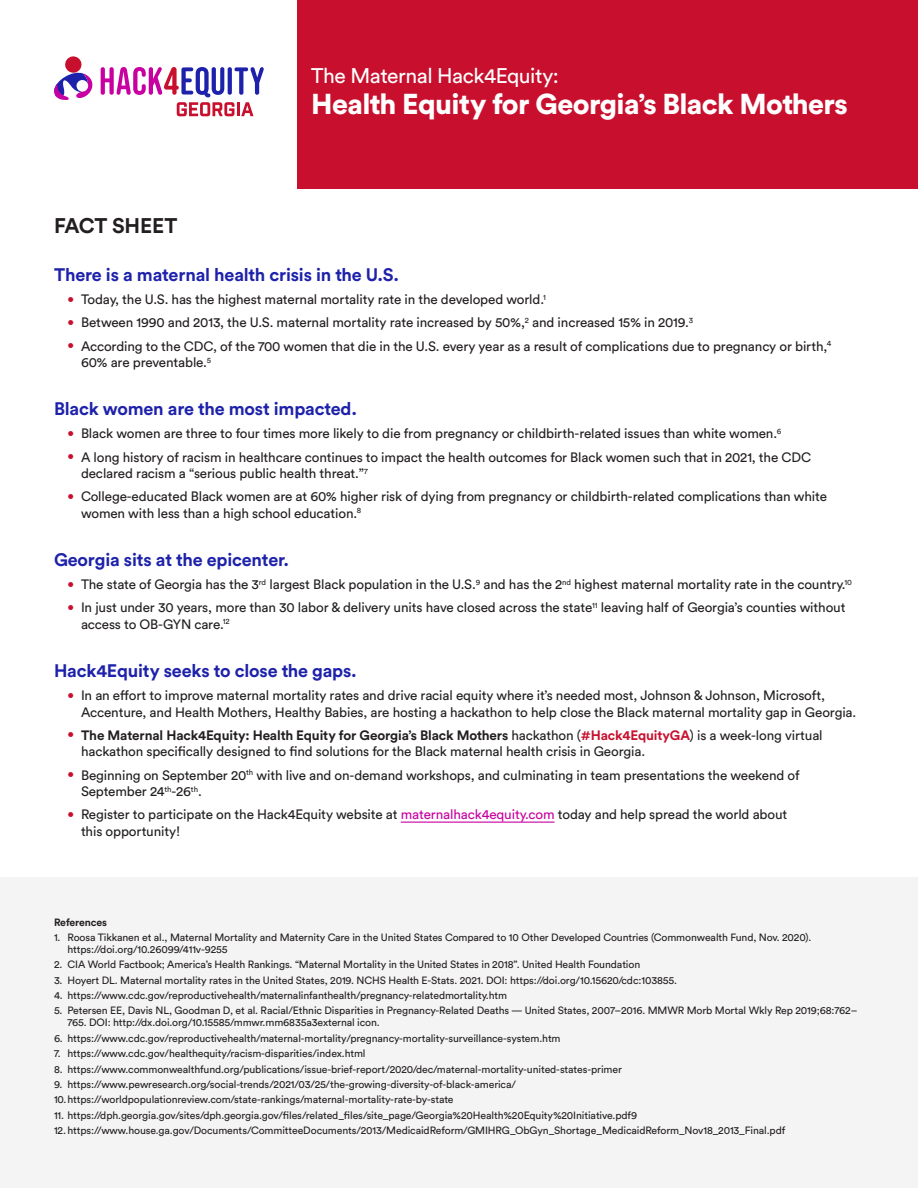
<style>
.page{position:relative;width:918px;height:1188px;background:#fff}
.page>*{position:absolute;margin:0;border:0;box-sizing:border-box;transform-origin:0 0}
.t1{font:900 28.5px "Circular Std";letter-spacing:-.02em;color:#fff}
.t2{font:21px "Circular Std";letter-spacing:-.02em;color:#fff}
.body_text{font:700 21px "Circular Std";letter-spacing:-.01em;color:#231f20}
.section_header{font:700 18px "Circular Std";letter-spacing:-.01em;color:#1e22aa}
.t3{font:13.5px/16.5px "Circular Std";letter-spacing:-.01em;color:#231f20}
.references{font:10.5px/12px "Circular Std";letter-spacing:-.01em;color:#231f20}
.references-2{font:700 10.5px "Circular Std";letter-spacing:-.01em;color:#231f20}
.s1{font-size:12px;color:#c8102e}
.s2{font-weight:700}
.s3{font-weight:700;color:#c8102e}
.s4{color:#c800a1}
</style>
<div class="page">
<hr style="left:401px;top:822px;width:154px;height:1px;background:#c800a1">
<div style="left:297px;top:0;width:621px;height:189px;background:#c8102e"></div>
<div style="left:0;top:878px;width:918px;height:310px;background:#f4f4f4"></div>
<svg style="left:54px;top:56px;width:39px;height:44px"></svg>
<svg style="left:101px;top:67px;width:163px;height:49px"></svg>
<p class="t2" style="left:311px;top:63px;width:249px">The Maternal Hack4Equity:</p>
<p class="t1" style="left:311px;top:86px;width:538px">Health Equity for Georgia’s Black Mothers</p>
<p class="body_text" style="left:54px;top:212px;width:125px">FACT SHEET</p>
<p class="section_header" style="left:54px;top:263px;width:347px">There is a maternal health crisis in the U.S.</p>
<p class="t3" style="left:68px;top:291px;width:480px"><span class="s1">•</span> Today, the U.S. has the highest maternal mortality rate in the developed world.<sup>1</sup></p>
<p class="t3" style="left:68px;top:314px;width:627px"><span class="s1">•</span> Between 1990 and 2013, the U.S. maternal mortality rate increased by 50%,<sup>2</sup> and increased 15% in 2019.<sup>3</sup></p>
<p class="t3" style="left:81px;top:338px;width:752px;text-indent:-14px"><span class="s1">•</span> According to the CDC, of the 700 women that die in the U.S. every year as a result of complications due to pregnancy or birth,<sup>4<br></sup>60% are preventable.<sup>5</sup></p>
<p class="section_header" style="left:54px;top:397px;width:305px">Black women are the most impacted.</p>
<p class="t3" style="left:68px;top:425px;width:715px"><span class="s1">•</span> Black women are three to four times more likely to die from pregnancy or childbirth-related issues than white women.<sup>6</sup></p>
<p class="t3" style="left:81px;top:449px;width:732px;text-indent:-14px"><span class="s1">•</span> A long history of racism in healthcare continues to impact the health outcomes for Black women such that in 2021, the CDC declared racism a “serious public health threat.”<sup>7</sup></p>
<p class="t3" style="left:81px;top:488px;width:748px;text-indent:-14px"><span class="s1">•</span> College-educated Black women are at 60% higher risk of dying from pregnancy or childbirth-related complications than white women with less than a high school education.<sup>8</sup></p>
<p class="section_header" style="left:54px;top:548px;width:237px">Georgia sits at the epicenter.</p>
<p class="t3" style="left:68px;top:576px;width:786px"><span class="s1">•</span> The state of Georgia has the 3<sup>rd</sup> largest Black population in the U.S.<sup>9</sup> and has the 2<sup>nd</sup> highest maternal mortality rate in the country.<sup>10</sup></p>
<p class="t3" style="left:81px;top:599px;width:766px;text-indent:-14px"><span class="s1">•</span> In just under 30 years, more than 30 labor &amp; delivery units have closed across the state<sup>11</sup> leaving half of Georgia’s counties without access to OB-GYN care.<sup>12</sup></p>
<p class="section_header" style="left:54px;top:659px;width:304px">Hack4Equity seeks to close the gaps.</p>
<p class="t3" style="left:81px;top:687px;width:777px;text-indent:-14px"><span class="s1">•</span> In an effort to improve maternal mortality rates and drive racial equity where it’s needed most, Johnson &amp; Johnson, Microsoft,<br>Accenture, and Health Mothers, Healthy Babies, are hosting a hackathon to help close the Black maternal mortality gap in Georgia.</p>
<p class="t3" style="left:81px;top:727px;width:743px;text-indent:-14px"><span class="s1">•</span> <span class="s2">The Maternal Hack4Equity: Health Equity for Georgia’s Black Mothers</span> hackathon (<span class="s3">#Hack4EquityGA</span>) is a week-long virtual hackathon specifically designed to find solutions for the Black maternal health crisis in Georgia.</p>
<p class="t3" style="left:81px;top:767px;width:720px;text-indent:-14px"><span class="s1">•</span> Beginning on September 20<sup>th</sup> with live and on-demand workshops, and culminating in team presentations the weekend of<br>September 24<sup>th</sup>-26<sup>th</sup>.</p>
<p class="t3" style="left:81px;top:806px;width:708px;text-indent:-14px"><span class="s1">•</span> Register to participate on the Hack4Equity website at <span class="s4">maternalhack4equity.com</span> today and help spread the world about this opportunity!</p>
<p class="references-2" style="left:54px;top:915px;width:55px">References</p>
<p class="references" style="left:68px;top:931px;width:745px;text-indent:-14px">1. Roosa Tikkanen et al., Maternal Mortality and Maternity Care in the United States Compared to 10 Other Developed Countries (Commonwealth Fund, Nov. 2020). https://doi.org/10.26099/411v-9255</p>
<p class="references" style="left:54px;top:958px;width:588px">2. CIA World Factbook; America’s Health Rankings. “Maternal Mortality in the United States in 2018”. United Health Foundation</p>
<p class="references" style="left:54px;top:974px;width:624px">3. Hoyert DL. Maternal mortality rates in the United States, 2019. NCHS Health E-Stats. 2021. DOI: https://doi.org/10.15620/cdc:103855.</p>
<p class="references" style="left:54px;top:989px;width:455px">4. https://www.cdc.gov/reproductivehealth/maternalinfanthealth/pregnancy-relatedmortality.htm</p>
<p class="references" style="left:68px;top:1005px;width:791px;text-indent:-14px">5. Petersen EE, Davis NL, Goodman D, et al. Racial/Ethnic Disparities in Pregnancy-Related Deaths — United States, 2007–2016. MMWR Morb Mortal Wkly Rep 2019;68:762–<br>765. DOI: http://dx.doi.org/10.15585/mmwr.mm6835a3external icon.</p>
<p class="references" style="left:54px;top:1032px;width:508px">6. https://www.cdc.gov/reproductivehealth/maternal-mortality/pregnancy-mortality-surveillance-system.htm</p>
<p class="references" style="left:54px;top:1047px;width:313px">7. https://www.cdc.gov/healthequity/racism-disparities/index.html</p>
<p class="references" style="left:54px;top:1063px;width:569px">8. https://www.commonwealthfund.org/publications/issue-brief-report/2020/dec/maternal-mortality-united-states-primer</p>
<p class="references" style="left:54px;top:1078px;width:463px">9. https://www.pewresearch.org/social-trends/2021/03/25/the-growing-diversity-of-black-america/</p>
<p class="references" style="left:54px;top:1093px;width:401px">10.https://worldpopulationreview.com/state-rankings/maternal-mortality-rate-by-state</p>
<p class="references" style="left:54px;top:1109px;width:585px">11. https://dph.georgia.gov/sites/dph.georgia.gov/files/related_files/site_page/Georgia%20Health%20Equity%20Initiative.pdf9</p>
<p class="references" style="left:54px;top:1124px;width:733px">12.https://www.house.ga.gov/Documents/CommitteeDocuments/2013/MedicaidReform/GMIHRG_ObGyn_Shortage_MedicaidReform_Nov18_2013_Final.pdf</p>
</div>
